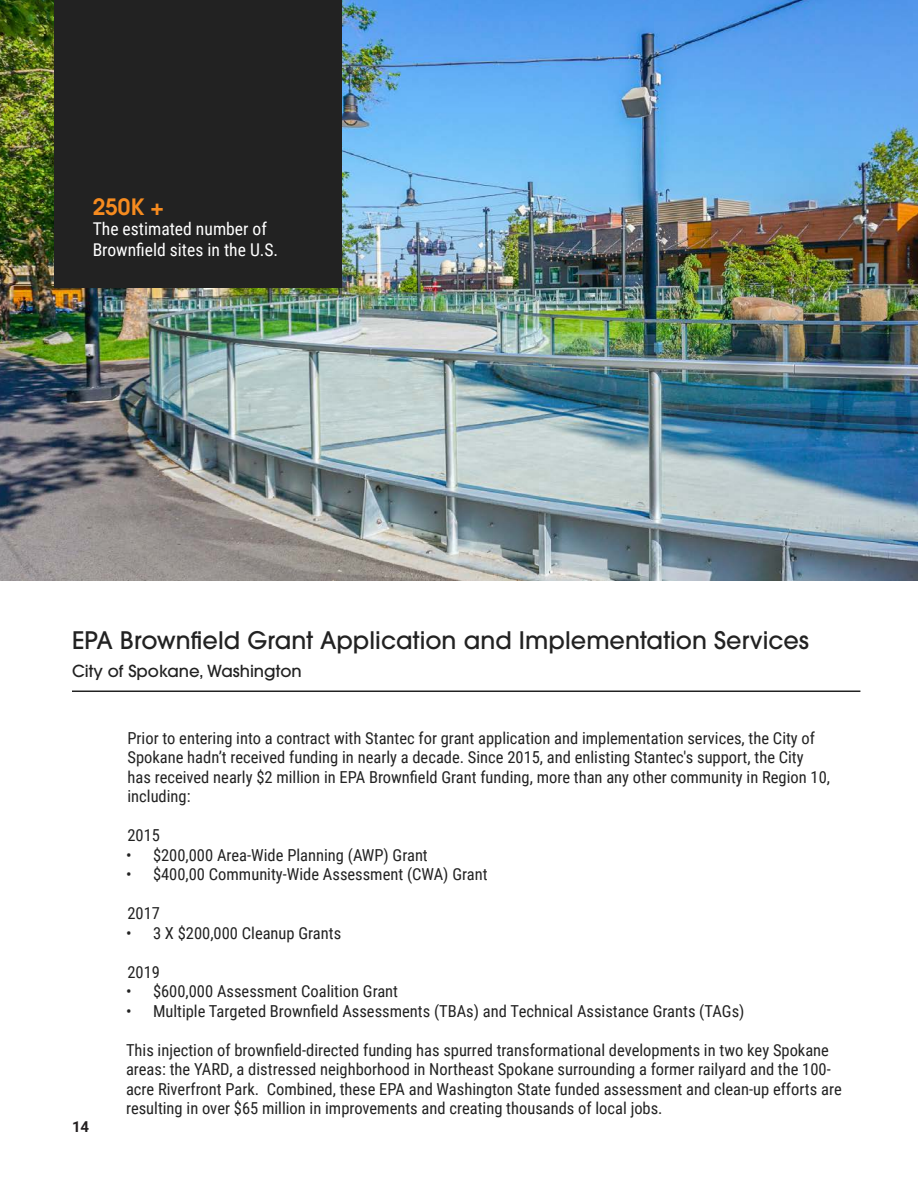
<style>
.page{position:relative;width:918px;height:1188px;background:#fff}
.page>*{position:absolute;margin:0;border:0;box-sizing:border-box;transform-origin:0 0}
.Project_Name{font:500 24px "ITC Avant Garde Pro";color:#222}
.Body{font:600 22.35px "ITC Avant Garde Pro";color:#f68b1f}
.Body-2{font:17.55px/20.9px "Roboto Condensed";color:#fff}
.Project_Description{font:16.5px/19.5px "Roboto Condensed";color:#222}
.Project_Location{font:500 16.5px "ITC Avant Garde Pro";color:#222}
.t1{font:700 15px "Roboto";color:#231f20}
</style>
<div class="page">
<hr style="left:72px;top:691px;width:788px;height:1px;background:#222">
<img style="left:0;top:0;width:918px;height:580px">
<div style="left:54px;top:0;width:288px;height:288px;background:#222"></div>
<p class="Body" style="left:93px;top:192px;width:73px">250K +</p>
<p class="Body-2" style="left:93px;top:218px;width:187px">The estimated number of<br>Brownfield sites in the U.S.</p>
<p class="Project_Name" style="left:72px;top:625px;width:739px">EPA Brownfield Grant Application and Implementation Services</p>
<p class="Project_Location" style="left:72px;top:660px;width:231px">City of Spokane, Washington</p>
<p class="t1" style="left:72px;top:1116px;width:19px">14</p>
<p class="Project_Description" style="left:128px;top:728px;width:704px">Prior to entering into a contract with Stantec for grant application and implementation services, the City of Spokane hadn’t received funding in nearly a decade. Since 2015, and enlisting Stantec's support, the City has received nearly $2 million in EPA Brownfield Grant funding, more than any other community in Region 10, including:</p>
<p class="Project_Description" style="left:128px;top:825px;width:34px">2015</p>
<p class="Project_Description" style="left:126px;top:845px;width:303px">• $200,000 Area-Wide Planning (AWP) Grant</p>
<p class="Project_Description" style="left:126px;top:864px;width:363px">• $400,00 Community-Wide Assessment (CWA) Grant</p>
<p class="Project_Description" style="left:128px;top:903px;width:34px">2017</p>
<p class="Project_Description" style="left:126px;top:923px;width:217px">• 3 X $200,000 Cleanup Grants</p>
<p class="Project_Description" style="left:128px;top:962px;width:34px">2019</p>
<p class="Project_Description" style="left:126px;top:981px;width:274px">• $600,000 Assessment Coalition Grant</p>
<p class="Project_Description" style="left:126px;top:1001px;width:620px">• Multiple Targeted Brownfield Assessments (TBAs) and Technical Assistance Grants (TAGs)</p>
<p class="Project_Description" style="left:126px;top:1040px;width:717px">This injection of brownfield-directed funding has spurred transformational developments in two key Spokane areas: the YARD, a distressed neighborhood in Northeast Spokane surrounding a former railyard and the 100- acre Riverfront Park. Combined, these EPA and Washington State funded assessment and clean-up efforts are resulting in over $65 million in improvements and creating thousands of local jobs.</p>
</div>
